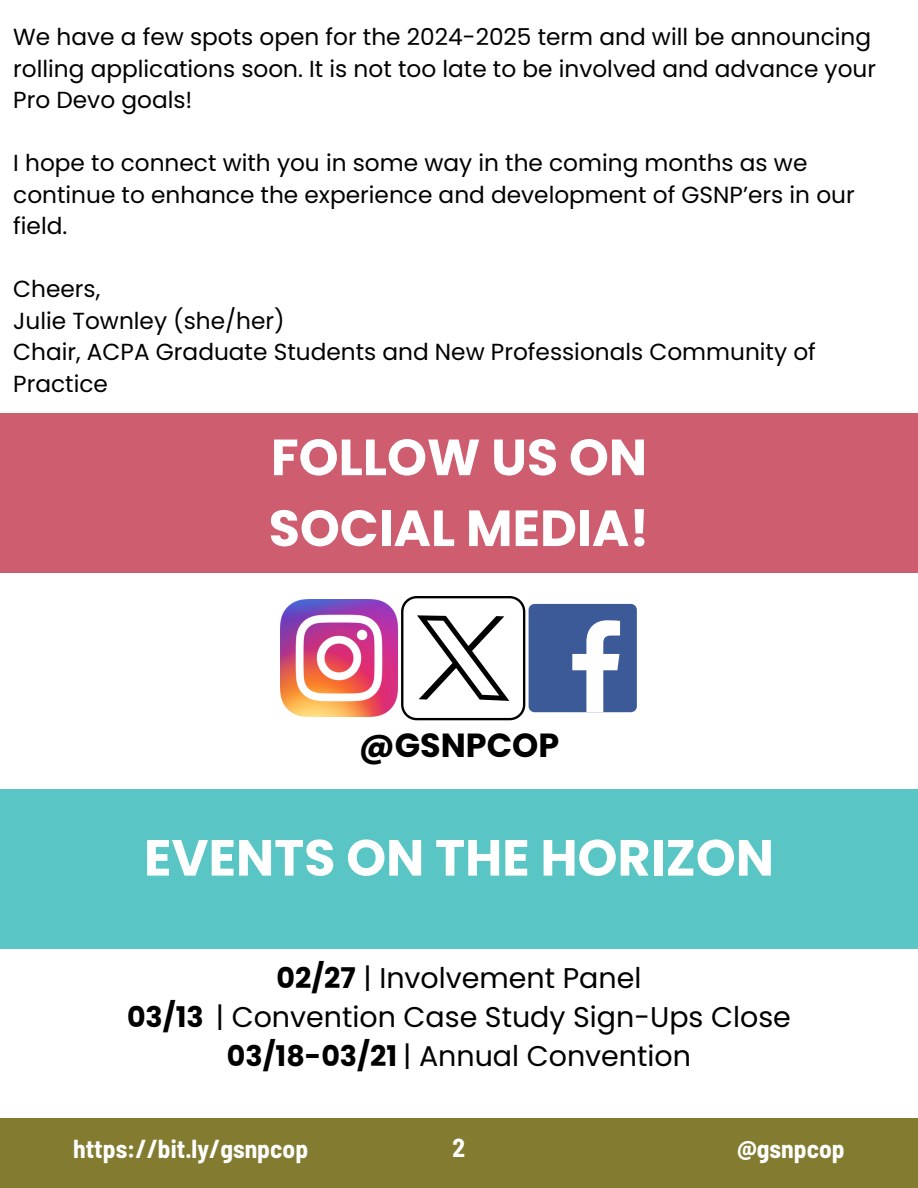
<style>
.page{position:relative;width:918px;height:1188px;background:#fff}
.page>*{position:absolute;margin:0;border:0;box-sizing:border-box;transform-origin:0 0}
.t1{font:700 50.85px/70.8px "Poppins";color:#fff}
.t2{font:700 33.45px "Poppins";color:#000}
.t3{font:28.5px/39.3px "Poppins";color:#000;text-align:center}
.t4{font:700 semi-condensed 25.35px "Barlow";color:#fff}
.t5{font:23.25px/31.5px "Poppins";color:#000}
.s1{font-weight:700}
</style>
<div class="page">
<div style="left:0;top:1118px;width:918px;height:70px;background:#827b30"></div>
<div style="left:529px;top:604px;width:108px;height:108px;background:#3d5a98;border-radius:6px"></div>
<svg style="left:572px;top:620px;width:48px;height:92px"></svg>
<img style="left:281px;top:600px;width:116px;height:116px">
<svg style="left:417px;top:615px;width:92px;height:86px"></svg>
<div style="left:401px;top:596px;width:124px;height:124px;border:2px solid #000;border-radius:14px"></div>
<div style="left:0;top:414px;width:918px;height:159px;background:#ce5d70"></div>
<div style="left:0;top:789px;width:918px;height:160px;background:#59c5c5"></div>
<p class="t5" style="left:13px;top:21px;width:864px">We have a few spots open for the 2024-2025 term and will be announcing rolling applications soon. It is not too late to be involved and advance your<br>Pro Devo goals!</p>
<p class="t5" style="left:13px;top:147px;width:843px">I hope to connect with you in some way in the coming months as we continue to enhance the experience and development of GSNP’ers in our field.</p>
<p class="t5" style="left:13px;top:273px;width:89px">Cheers,</p>
<p class="t5" style="left:13px;top:305px;width:273px">Julie Townley (she/her)</p>
<p class="t5" style="left:13px;top:336px;width:804px">Chair, ACPA Graduate Students and New Professionals Community of<br>Practice</p>
<h1 class="t1" style="left:269px;top:422px;width:382px">FOLLOW US ON<br>SOCIAL MEDIA!</h1>
<h2 class="t2" style="left:359px;top:722px;width:202px">@GSNPCOP</h2>
<h4 class="t1" style="left:144px;top:822px;width:631px">EVENTS ON THE HORIZON</h4>
<h3 class="t3" style="left:127px;top:958px;width:665px"><span class="s1">02/27</span> | Involvement Panel<br><span class="s1">03/13</span> | Convention Case Study Sign-Ups Close<br><span class="s1">03/18-03/21</span> | Annual Convention</h3>
<h1 class="t4" style="left:73px;top:1132px;width:237px">https://bit.ly/gsnpcop</h1>
<p class="t4" style="left:453px;top:1132px;width:14px">2</p>
<p class="t4" style="left:737px;top:1132px;width:109px">@gsnpcop</p>
</div>
